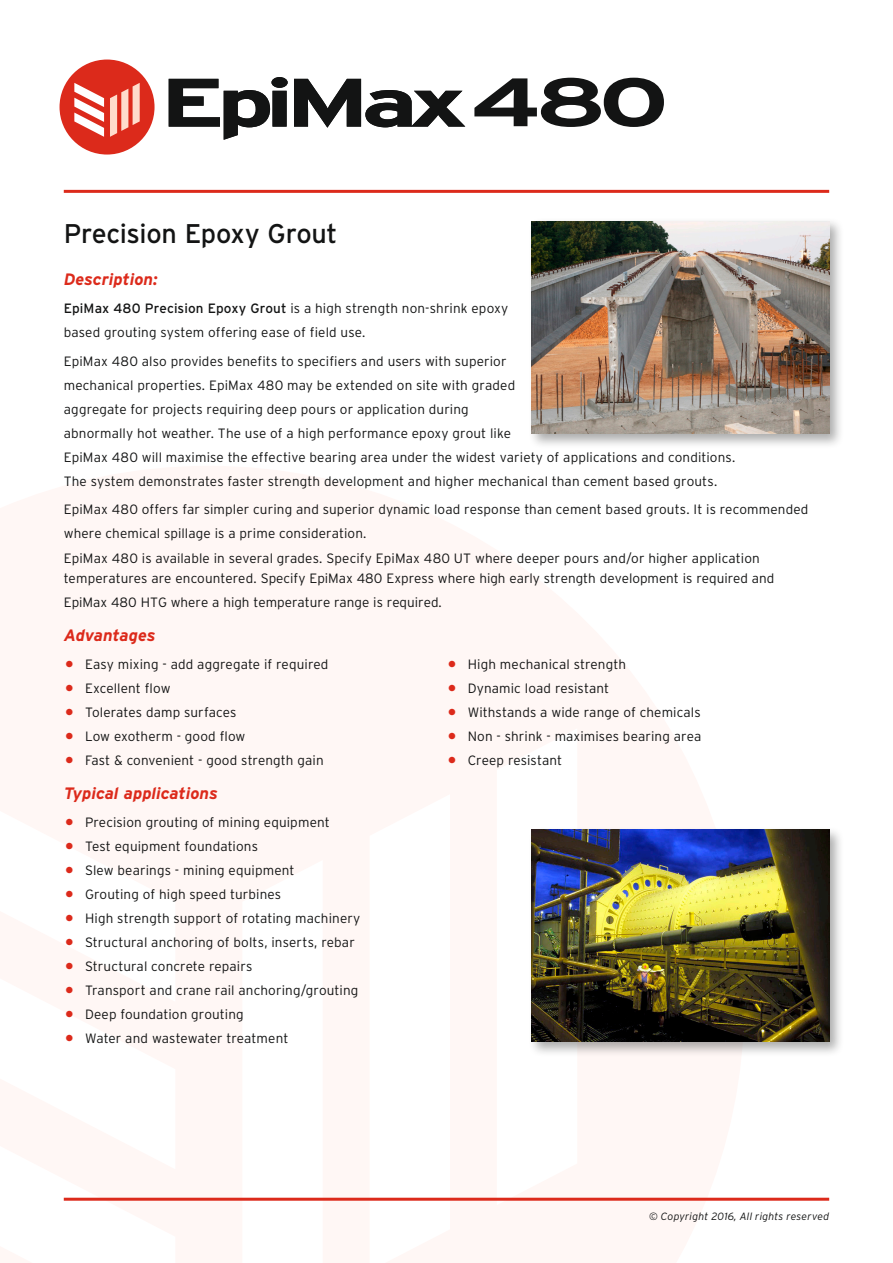
<style>
.page{position:relative;width:893px;height:1263px;background:#fff}
.page>*{position:absolute;margin:0;border:0;box-sizing:border-box;transform-origin:0 0}
.t1{font:27px "Interstate";letter-spacing:-.015em;color:#131414}
.t2{font:italic 700 16.5px "Interstate";color:#dc2a1b}
.t3{font:300 13.5px/24px "Interstate";letter-spacing:.01em;color:#131414}
.t4{font:italic 300 10.5px "Interstate";letter-spacing:.015em;color:#131414}
.s1{font-weight:400}
.s2{font-size:30px;color:#dc2a1b}
</style>
<div class="page">
<hr style="left:64px;top:1198px;width:765px;height:3px;background:#dc2a1b">
<div style="left:60px;top:60px;width:95px;height:95px;background:#dc2a1b;border-radius:50%"></div>
<svg style="left:74px;top:83px;width:30px;height:54px"></svg>
<svg style="left:110px;top:83px;width:30px;height:54px"></svg>
<svg style="left:169px;top:77px;width:119px;height:63px"></svg>
<svg style="left:294px;top:79px;width:171px;height:49px"></svg>
<svg style="left:474px;top:78px;width:190px;height:49px"></svg>
<div style="left:528px;top:218px;width:317px;height:231px;background:#131414;opacity:.35"></div>
<img style="left:531px;top:221px;width:298px;height:213px">
<hr style="left:64px;top:190px;width:765px;height:3px;background:#dc2a1b">
<div style="left:528px;top:826px;width:317px;height:231px;background:#131414;opacity:.35"></div>
<img style="left:531px;top:829px;width:298px;height:213px">
<h1 class="t1" style="left:64px;top:218px;width:275px">Precision Epoxy Grout</h1>
<p class="t2" style="left:64px;top:270px;width:95px">Description:</p>
<p class="t3" style="left:64px;top:297px;width:446px"><span class="s1">EpiMax 480 Precision Epoxy Grout</span> is a high strength non-shrink epoxy based grouting system offering ease of field use.</p>
<p class="t3" style="left:64px;top:349px;width:673px">EpiMax 480 also provides benefits to specifiers and users with superior<br>mechanical properties. EpiMax 480 may be extended on site with graded<br>aggregate for projects requiring deep pours or application during<br>abnormally hot weather. The use of a high performance epoxy grout like<br>EpiMax 480 will maximise the effective bearing area under the widest variety of applications and conditions.<br>The system demonstrates faster strength development and higher mechanical than cement based grouts.</p>
<p class="t3" style="left:64px;top:497px;width:746px">EpiMax 480 offers far simpler curing and superior dynamic load response than cement based grouts. It is recommended where chemical spillage is a prime consideration.<br>EpiMax 480 is available in several grades. Specify EpiMax 480 UT where deeper pours and/or higher application</p>
<p class="t3" style="left:64px;top:566px;width:712px">temperatures are encountered. Specify EpiMax 480 Express where high early strength development is required and<br>EpiMax 480 HTG where a high temperature range is required.</p>
<p class="t2" style="left:64px;top:625px;width:93px">Advantages</p>
<p class="t3" style="left:64px;top:652px;width:266px"><span class="s2">•</span> Easy mixing - add aggregate if required</p>
<p class="t3" style="left:446px;top:652px;width:181px"><span class="s2">•</span> High mechanical strength</p>
<p class="t3" style="left:64px;top:676px;width:108px"><span class="s2">•</span> Excellent flow</p>
<p class="t3" style="left:446px;top:676px;width:164px"><span class="s2">•</span> Dynamic load resistant</p>
<p class="t3" style="left:64px;top:700px;width:174px"><span class="s2">•</span> Tolerates damp surfaces</p>
<p class="t3" style="left:446px;top:700px;width:256px"><span class="s2">•</span> Withstands a wide range of chemicals</p>
<p class="t3" style="left:64px;top:724px;width:183px"><span class="s2">•</span> Low exotherm - good flow</p>
<p class="t3" style="left:446px;top:724px;width:256px"><span class="s2">•</span> Non - shrink - maximises bearing area</p>
<p class="t3" style="left:64px;top:748px;width:261px"><span class="s2">•</span> Fast &amp; convenient - good strength gain</p>
<p class="t3" style="left:446px;top:748px;width:117px"><span class="s2">•</span> Creep resistant</p>
<p class="t2" style="left:64px;top:783px;width:156px">Typical applications</p>
<p class="t3" style="left:64px;top:810px;width:268px"><span class="s2">•</span> Precision grouting of mining equipment</p>
<p class="t3" style="left:64px;top:834px;width:196px"><span class="s2">•</span> Test equipment foundations</p>
<p class="t3" style="left:64px;top:858px;width:232px"><span class="s2">•</span> Slew bearings - mining equipment</p>
<p class="t3" style="left:64px;top:882px;width:219px"><span class="s2">•</span> Grouting of high speed turbines</p>
<p class="t3" style="left:64px;top:906px;width:298px"><span class="s2">•</span> High strength support of rotating machinery</p>
<p class="t3" style="left:64px;top:930px;width:293px"><span class="s2">•</span> Structural anchoring of bolts, inserts, rebar</p>
<p class="t3" style="left:64px;top:954px;width:190px"><span class="s2">•</span> Structural concrete repairs</p>
<p class="t3" style="left:64px;top:978px;width:296px"><span class="s2">•</span> Transport and crane rail anchoring/grouting</p>
<p class="t3" style="left:64px;top:1002px;width:181px"><span class="s2">•</span> Deep foundation grouting</p>
<p class="t3" style="left:64px;top:1026px;width:226px"><span class="s2">•</span> Water and wastewater treatment</p>
<p class="t4" style="left:649px;top:1211px;width:181px">© Copyright 2016, All rights reserved</p>
</div>
